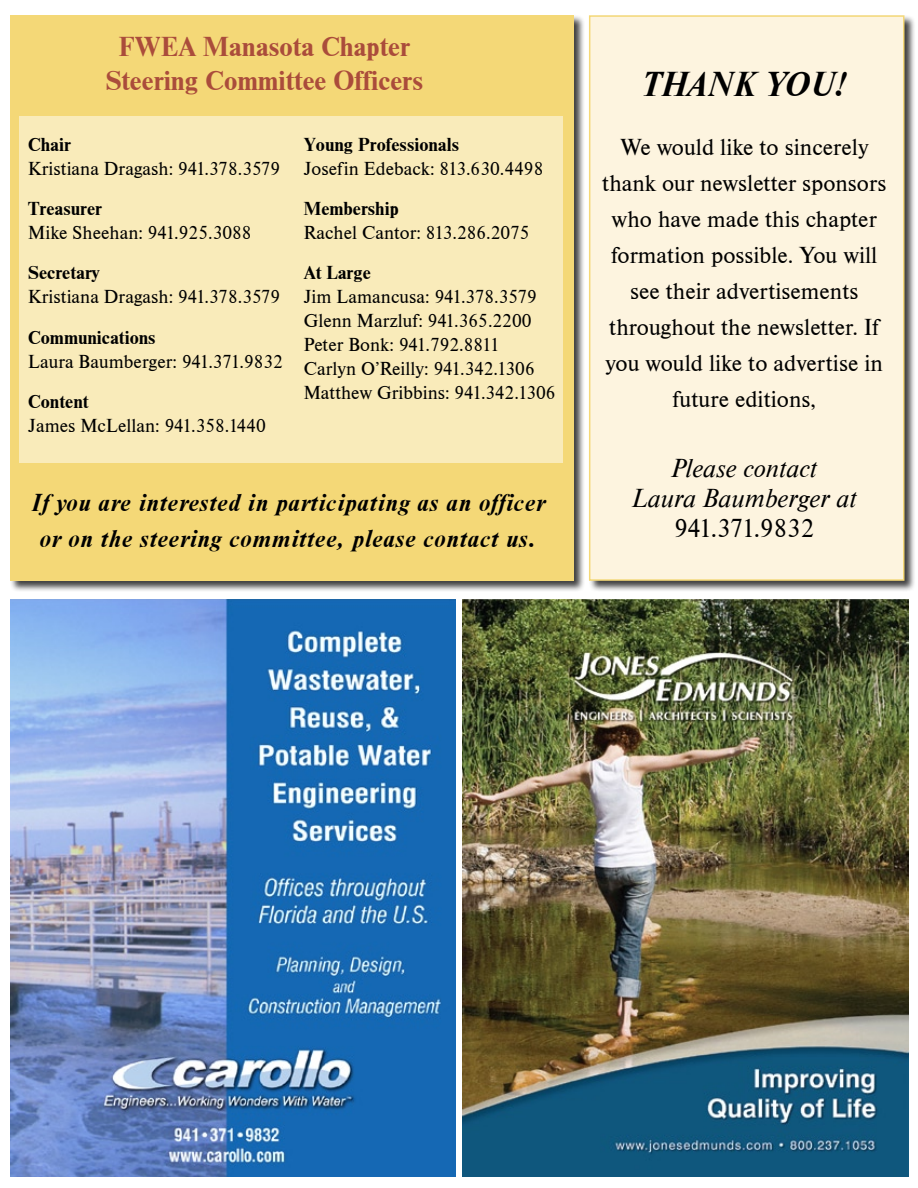
<style>
.page{position:relative;width:918px;height:1188px;background:#fff}
.page>*{position:absolute;margin:0;border:0;box-sizing:border-box;transform-origin:0 0}
.t1{font:italic 700 36px "Nimbus Rom DCY";color:#000}
.t2{font:700 28.5px/34.2px "Nimbus Rom DCY";color:#aa4c3b;text-align:center}
.t3{font:italic 27px/30px "Nimbus Rom DCY";color:#000;text-align:center}
.t4{font:27px "Nimbus Rom DCY";letter-spacing:-.03em;color:#000}
.t5{font:italic 700 25.5px/36px "Nimbus Rom DCY";letter-spacing:.025em;color:#000;text-align:center}
.t6{font:24px/36px "Nimbus Rom DCY";color:#000;text-align:center}
.t7{font:19.5px/24px "Nimbus Rom DCY";color:#000}
.t8{font:700 19.5px "Nimbus Rom DCY";color:#000}
</style>
<div class="page">
<img style="left:10px;top:599px;width:446px;height:578px">
<img style="left:462px;top:599px;width:446px;height:578px">
<div style="left:10px;top:15px;width:575px;height:577px;background:#000;opacity:.75"></div>
<div style="left:10px;top:15px;width:564px;height:566px;background:#f4d877"></div>
<div style="left:588px;top:15px;width:328px;height:577px;background:#000;opacity:.75"></div>
<div style="left:589px;top:15px;width:315px;height:566px;background:#fdf4df;border:2px solid #f4d877"></div>
<div style="left:19px;top:116px;width:544px;height:346px;background:#f9ebba"></div>
<h2 class="t2" style="left:106px;top:29px;width:319px">FWEA Manasota Chapter<br>Steering Committee Officers</h2>
<p class="t8" style="left:28px;top:134px;width:44px">Chair</p>
<p class="t7" style="left:28px;top:156px;width:254px">Kristiana Dragash: 941.378.3579</p>
<p class="t8" style="left:28px;top:198px;width:75px">Treasurer</p>
<p class="t7" style="left:28px;top:221px;width:225px">Mike Sheehan: 941.925.3088</p>
<p class="t8" style="left:28px;top:262px;width:73px">Secretary</p>
<p class="t7" style="left:28px;top:285px;width:254px">Kristiana Dragash: 941.378.3579</p>
<p class="t8" style="left:28px;top:327px;width:129px">Communications</p>
<p class="t7" style="left:28px;top:349px;width:256px">Laura Baumberger: 941.371.9832</p>
<p class="t8" style="left:28px;top:391px;width:62px">Content</p>
<p class="t7" style="left:28px;top:413px;width:239px">James McLellan: 941.358.1440</p>
<p class="t8" style="left:304px;top:134px;width:157px">Young Professionals</p>
<p class="t7" style="left:304px;top:157px;width:241px">Josefin Edeback: 813.630.4498</p>
<p class="t8" style="left:304px;top:198px;width:96px">Membership</p>
<p class="t7" style="left:304px;top:221px;width:227px">Rachel Cantor: 813.286.2075</p>
<p class="t8" style="left:304px;top:263px;width:69px">At Large</p>
<p class="t7" style="left:304px;top:285px;width:253px">Jim Lamancusa: 941.378.3579<br>Glenn Marzluf: 941.365.2200<br>Peter Bonk: 941.792.8811<br>Carlyn O’Reilly: 941.342.1306<br>Matthew Gribbins: 941.342.1306</p>
<h3 class="t5" style="left:31px;top:485px;width:516px">If you are interested in participating as an officer or on the steering committee, please contact us.</h3>
<h1 class="t1" style="left:643px;top:64px;width:205px">THANK YOU!</h1>
<p class="t6" style="left:602px;top:129px;width:286px">We would like to sincerely thank our newsletter sponsors who have made this chapter formation possible. You will see their advertisements throughout the newsletter. If you would like to advertise in future editions,</p>
<h3 class="t3" style="left:632px;top:453px;width:226px">Please contact<br>Laura Baumberger at</h3>
<h3 class="t4" style="left:674px;top:514px;width:141px">941.371.9832</h3>
</div>
